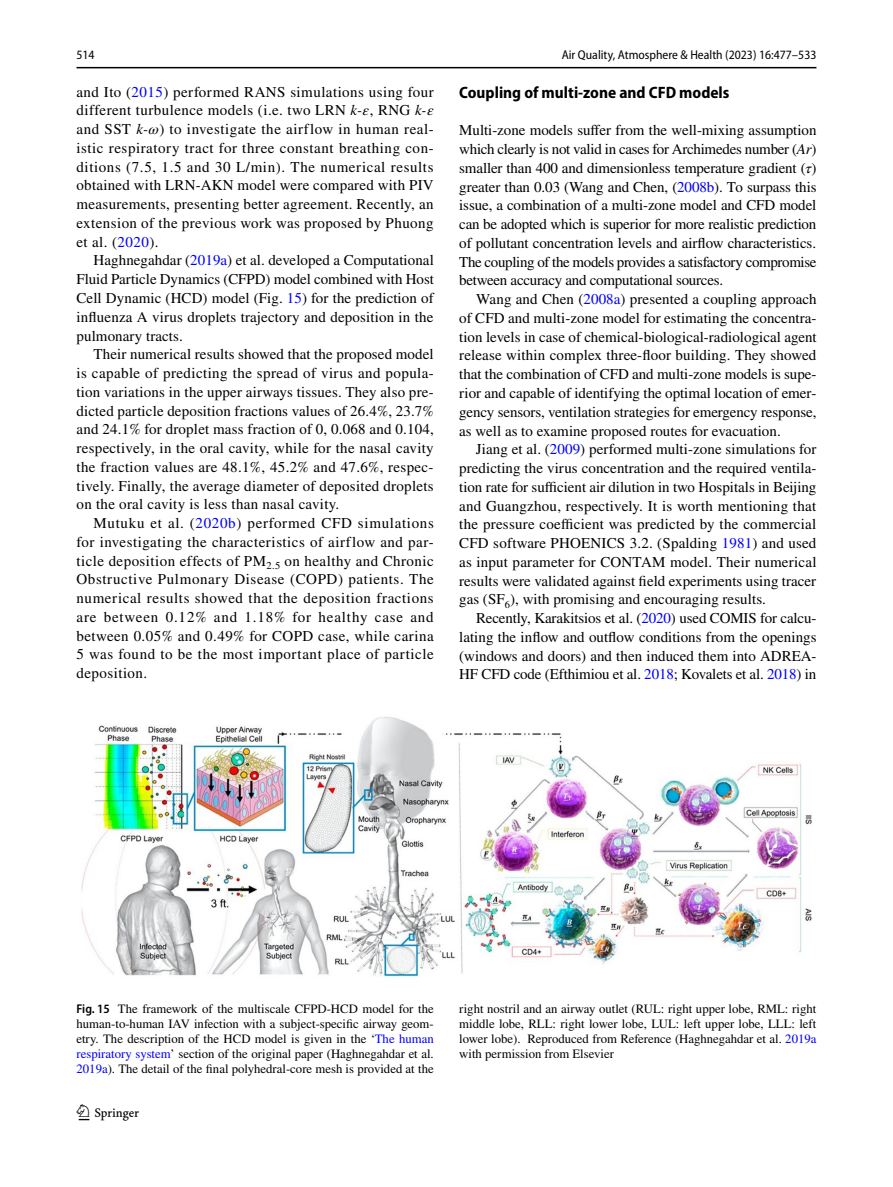
<style>
.page{position:relative;width:893px;height:1187px;background:#fff}
.page>*{position:absolute;margin:0;border:0;box-sizing:border-box;transform-origin:0 0}
.t1{font:22.5px "Springnew Regular 2";color:#000}
.t2{font:700 semi-condensed 16.5px "Myriad Pro";color:#000}
.t3{font:15px/18.8px "STIX";letter-spacing:.005em;color:#000;text-align:justify}
.t4{font:12.75px/15px "STIX";color:#000;text-align:justify}
.t5{font:semi-condensed 12.75px "Myriad Pro";color:#000}
.s1{color:#00f}
.s2{font-style:italic}
.s3{font-family:"Myriad Pro";font-weight:600;font-stretch:semi-condensed}
</style>
<div class="page">
<hr style="left:77px;top:67px;width:739px;height:1px;background:#000">
<img style="left:81px;top:717px;width:731px;height:260px">
<p class="t5" style="left:77px;top:48px;width:20px">514</p>
<p class="t5" style="left:562px;top:48px;width:256px">Air Quality, Atmosphere &amp; Health (2023) 16:477–533</p>
<p class="t3" style="left:77px;top:83px;width:359px">and Ito (<span class="s1">2015</span>) performed RANS simulations using four different turbulence models (i.e. two LRN <span class="s2">k-ε</span>, RNG <span class="s2">k-ε </span>and SST <span class="s2">k-ω</span>) to investigate the airflow in human real&shy;istic respiratory tract for three constant breathing con&shy;ditions (7.5, 1.5 and 30 L/min). The numerical results obtained with LRN-AKN model were compared with PIV measurements, presenting better agreement. Recently, an extension of the previous work was proposed by Phuong et al. (<span class="s1">2020</span>).</p>
<p class="t3" style="left:77px;top:252px;width:359px;text-indent:17px">Haghnegahdar (<span class="s1">2019a</span>) et al. developed a Computational Fluid Particle Dynamics (CFPD) model combined with Host Cell Dynamic (HCD) model (Fig. <span class="s1">15</span>) for the prediction of influenza A virus droplets trajectory and deposition in the pulmonary tracts.</p>
<p class="t3" style="left:77px;top:346px;width:359px;text-indent:17px">Their numerical results showed that the proposed model is capable of predicting the spread of virus and popula&shy;tion variations in the upper airways tissues. They also pre&shy;dicted particle deposition fractions values of 26.4%, 23.7% and 24.1% for droplet mass fraction of 0, 0.068 and 0.104, respectively, in the oral cavity, while for the nasal cavity the fraction values are 48.1%, 45.2% and 47.6%, respec&shy;tively. Finally, the average diameter of deposited droplets on the oral cavity is less than nasal cavity.</p>
<p class="t3" style="left:77px;top:514px;width:359px;text-indent:17px">Mutuku et al. (<span class="s1">2020b</span>) performed CFD simulations for investigating the characteristics of airflow and par&shy;ticle deposition effects of PM<sub>2.5</sub> on healthy and Chronic Obstructive Pulmonary Disease (COPD) patients. The numerical results showed that the deposition fractions are between 0.12% and 1.18% for healthy case and between 0.05% and 0.49% for COPD case, while carina 5 was found to be the most important place of particle deposition.</p>
<p class="t2" style="left:459px;top:83px;width:272px">Coupling of multi‑zone and CFD models</p>
<p class="t3" style="left:459px;top:122px;width:359px">Multi-zone models suffer from the well-mixing assumption which clearly is not valid in cases for Archimedes number (<span class="s2">Ar</span>) smaller than 400 and dimensionless temperature gradient (<span class="s2">τ</span>) greater than 0.03 (Wang and Chen, (<span class="s1">2008b</span>). To surpass this issue, a combination of a multi-zone model and CFD model can be adopted which is superior for more realistic prediction of pollutant concentration levels and airflow characteristics.<br>The coupling of the models provides a satisfactory compromise between accuracy and computational sources.</p>
<p class="t3" style="left:459px;top:291px;width:359px;text-indent:17px">Wang and Chen (<span class="s1">2008a</span>) presented a coupling approach of CFD and multi-zone model for estimating the concentra&shy;tion levels in case of chemical-biological-radiological agent release within complex three-floor building. They showed that the combination of CFD and multi-zone models is supe&shy;rior and capable of identifying the optimal location of emer&shy;gency sensors, ventilation strategies for emergency response, as well as to examine proposed routes for evacuation.</p>
<p class="t3" style="left:459px;top:441px;width:359px;text-indent:17px">Jiang et al. (<span class="s1">2009</span>) performed multi-zone simulations for predicting the virus concentration and the required ventila&shy;tion rate for sufficient air dilution in two Hospitals in Beijing and Guangzhou, respectively. It is worth mentioning that the pressure coefficient was predicted by the commercial CFD software PHOENICS 3.2. (Spalding <span class="s1">1981</span>) and used as input parameter for CONTAM model. Their numerical results were validated against field experiments using tracer gas (SF<sub>6</sub>), with promising and encouraging results.</p>
<p class="t3" style="left:459px;top:609px;width:359px;text-indent:17px">Recently, Karakitsios et al. (<span class="s1">2020</span>) used COMIS for calcu&shy;lating the inflow and outflow conditions from the openings (windows and doors) and then induced them into ADREA-HF CFD code (Efthimiou et al. <span class="s1">2018</span>; Kovalets et al. <span class="s1">2018</span>) in</p>
<p class="t4" style="left:77px;top:1001px;width:359px"><span class="s3">Fig. 15</span> The framework of the multiscale CFPD-HCD model for the human-to-human IAV infection with a subject-specific airway geom&shy;etry. The description of the HCD model is given in the ‘<span class="s1">The human respiratory system</span>’ section of the original paper (Haghnegahdar et al.<br><span class="s1">2019a</span>). The detail of the final polyhedral-core mesh is provided at the</p>
<p class="t4" style="left:459px;top:1001px;width:359px">right nostril and an airway outlet (RUL: right upper lobe, RML: right middle lobe, RLL: right lower lobe, LUL: left upper lobe, LLL: left lower lobe). Reproduced from Reference (Haghnegahdar et al. <span class="s1">2019a </span>with permission from Elsevier</p>
<h1 class="t1" style="left:79px;top:1104px;width:62px">1 3</h1>
</div>
